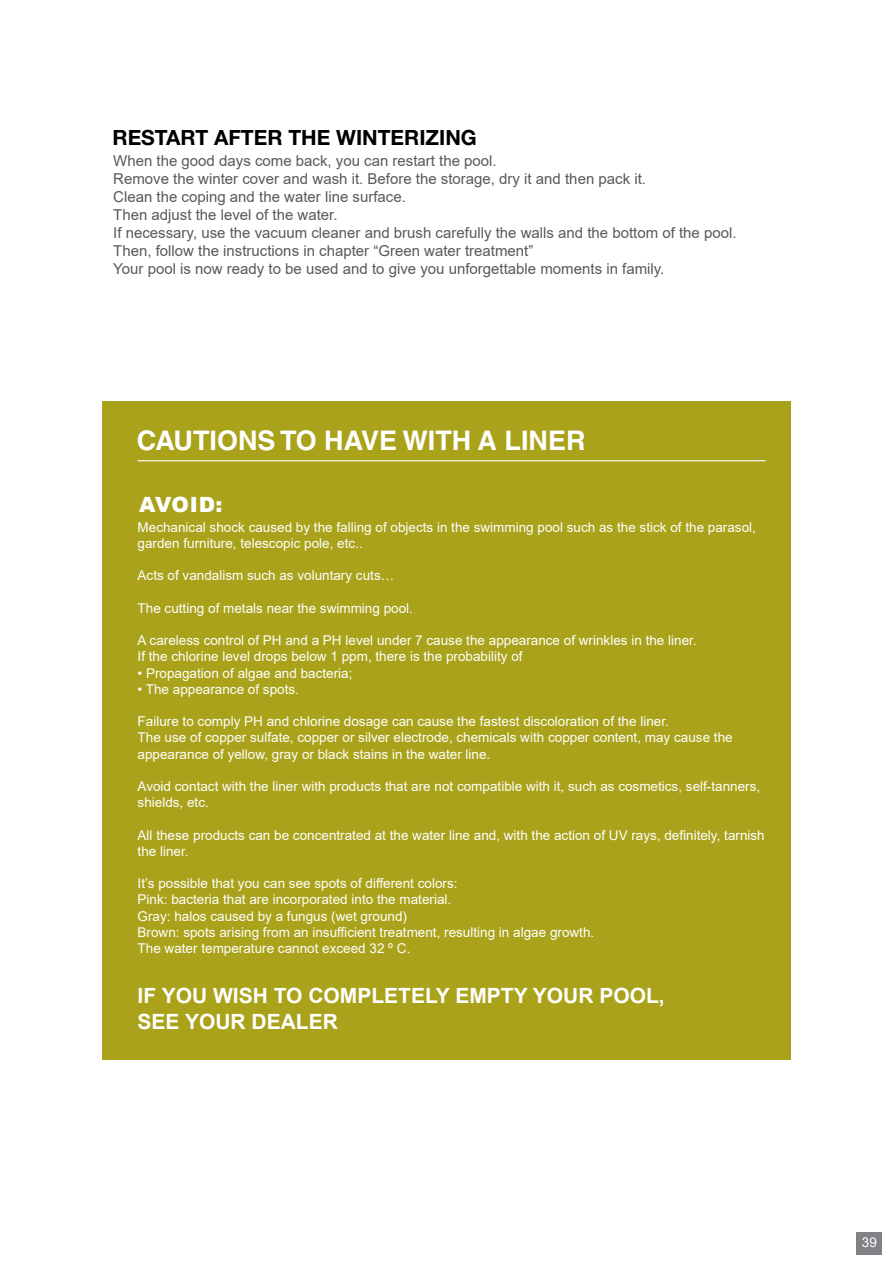
<style>
.page{position:relative;width:893px;height:1263px;background:#fff}
.page>*{position:absolute;margin:0;border:0;box-sizing:border-box;transform-origin:0 0}
.t1{font:700 27px "Helvetica LT Std";color:#fff}
.t2{font:700 21px/25.2px "Arial";color:#fff}
.t3{font:700 21px "Helvetica Neue LT Std";color:#000}
.t4{font:900 21px "Arial";letter-spacing:.02em;color:#fff}
.t5{font:15px/18px "Arial";color:#58595b}
.t6{font:13.5px/16.2px "Arial";color:#fff}
</style>
<div class="page">
<div style="left:102px;top:402px;width:689px;height:658px;background:#a9a21a"></div>
<hr style="left:138px;top:460px;width:628px;height:1px;background:#fff">
<div style="left:857px;top:1232px;width:25px;height:22px;background:#808285"></div>
<h2 class="t3" style="left:113px;top:124px;width:366px">RESTART AFTER THE WINTERIZING</h2>
<p class="t5" style="left:113px;top:152px;width:625px">When the good days come back, you can restart the pool.<br>Remove the winter cover and wash it. Before the storage, dry it and then pack it.<br>Clean the coping and the water line surface.<br>Then adjust the level of the water.<br>If necessary, use the vacuum cleaner and brush carefully the walls and the bottom of the pool.<br>Then, follow the instructions in chapter “Green water treatment”<br>Your pool is now ready to be used and to give you unforgettable moments in family.</p>
<h1 class="t1" style="left:137px;top:424px;width:450px">CAUTIONS TO HAVE WITH A LINER</h1>
<h2 class="t4" style="left:139px;top:489px;width:85px">AVOID:</h2>
<p class="t6" style="left:138px;top:519px;width:620px">Mechanical shock caused by the falling of objects in the swimming pool such as the stick of the parasol, garden furniture, telescopic pole, etc..</p>
<p class="t6" style="left:138px;top:567px;width:258px">Acts of vandalism such as voluntary cuts…</p>
<p class="t6" style="left:138px;top:600px;width:277px">The cutting of metals near the swimming pool.</p>
<p class="t6" style="left:138px;top:632px;width:561px">A careless control of PH and a PH level under 7 cause the appearance of wrinkles in the liner.<br>If the chlorine level drops below 1 ppm, there is the probability of</p>
<p class="t6" style="left:138px;top:665px;width:216px">• Propagation of algae and bacteria;</p>
<p class="t6" style="left:138px;top:681px;width:163px">• The appearance of spots.</p>
<p class="t6" style="left:138px;top:713px;width:597px">Failure to comply PH and chlorine dosage can cause the fastest discoloration of the liner.<br>The use of copper sulfate, copper or silver electrode, chemicals with copper content, may cause the appearance of yellow, gray or black stains in the water line.</p>
<p class="t6" style="left:138px;top:778px;width:624px">Avoid contact with the liner with products that are not compatible with it, such as cosmetics, self-tanners, shields, etc.</p>
<p class="t6" style="left:138px;top:827px;width:629px">All these products can be concentrated at the water line and, with the action of UV rays, definitely, tarnish the liner.</p>
<p class="t6" style="left:138px;top:875px;width:458px">It’s possible that you can see spots of different colors:<br>Pink: bacteria that are incorporated into the material.<br>Gray: halos caused by a fungus (wet ground)<br>Brown: spots arising from an insufficient treatment, resulting in algae growth.<br>The water temperature cannot exceed 32 º C.</p>
<h2 class="t2" style="left:138px;top:984px;width:529px">IF YOU WISH TO COMPLETELY EMPTY YOUR POOL,<br>SEE YOUR DEALER</h2>
<p class="t6" style="left:862px;top:1234px;width:17px">39</p>
</div>
